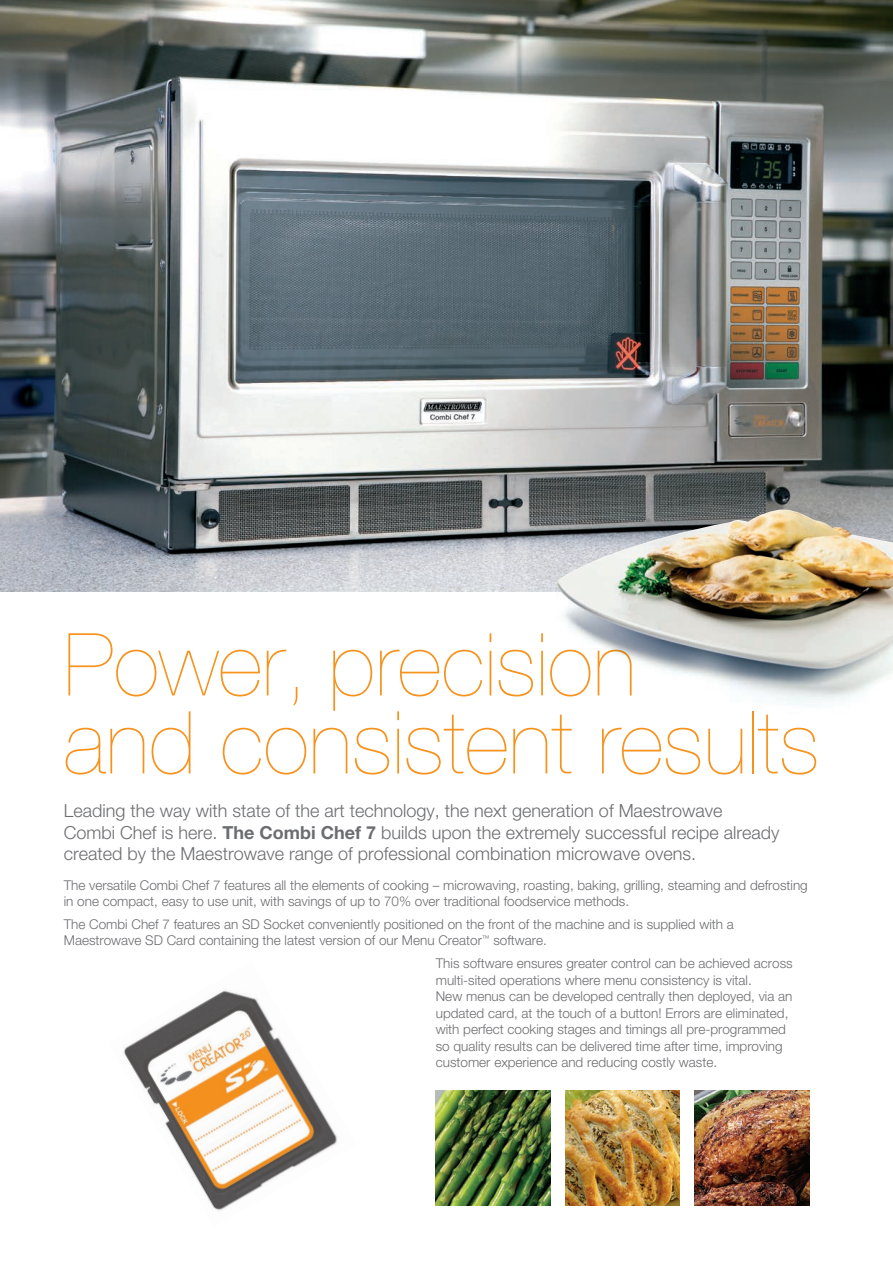
<style>
.page{position:relative;width:893px;height:1263px;background:#fff}
.page>*{position:absolute;margin:0;border:0;box-sizing:border-box;transform-origin:0 0}
.t1{font:200 87px/78px "Helvetica Neue";color:#f7931d}
.sub_sub_head{font:300 18px/21.6px "Helvetica Neue";color:#6c6d70}
.sub_sub_head-2{font:300 13.5px/16.5px "Helvetica Neue";color:#6c6d70}
.s1{font-weight:700}
</style>
<div class="page">
<img style="left:0;top:0;width:893px;height:591px">
<img style="left:124px;top:990px;width:214px;height:221px">
<img style="left:545px;top:495px;width:348px;height:210px">
<img style="left:557px;top:509px;width:336px;height:161px">
<img style="left:436px;top:1091px;width:115px;height:114px">
<img style="left:565px;top:1091px;width:115px;height:114px">
<img style="left:694px;top:1091px;width:115px;height:114px">
<p class="t1" style="left:64px;top:624px;width:757px">Power, precision<br>and consistent results</p>
<p class="sub_sub_head" style="left:64px;top:799px;width:717px">Leading the way with state of the art technology, the next generation of Maestrowave<br>Combi Chef is here. <span class="s1">The Combi Chef 7</span> builds upon the extremely successful recipe already created by the Maestrowave range of professional combination microwave ovens.</p>
<p class="sub_sub_head-2" style="left:64px;top:876px;width:745px">The versatile Combi Chef 7 features all the elements of cooking – microwaving, roasting, baking, grilling, steaming and defrosting in one compact, easy to use unit, with savings of up to 70% over traditional foodservice methods.</p>
<p class="sub_sub_head-2" style="left:64px;top:915px;width:672px">The Combi Chef 7 features an SD Socket conveniently positioned on the front of the machine and is supplied with a<br>Maestrowave SD Card containing the latest version of our Menu Creator<sup>™</sup> software.</p>
<p class="sub_sub_head-2" style="left:436px;top:955px;width:358px">This software ensures greater control can be achieved across multi-sited operations where menu consistency is vital.<br>New menus can be developed centrally then deployed, via an updated card, at the touch of a button! Errors are eliminated, with perfect cooking stages and timings all pre-programmed so quality results can be delivered time after time, improving customer experience and reducing costly waste.</p>
</div>
